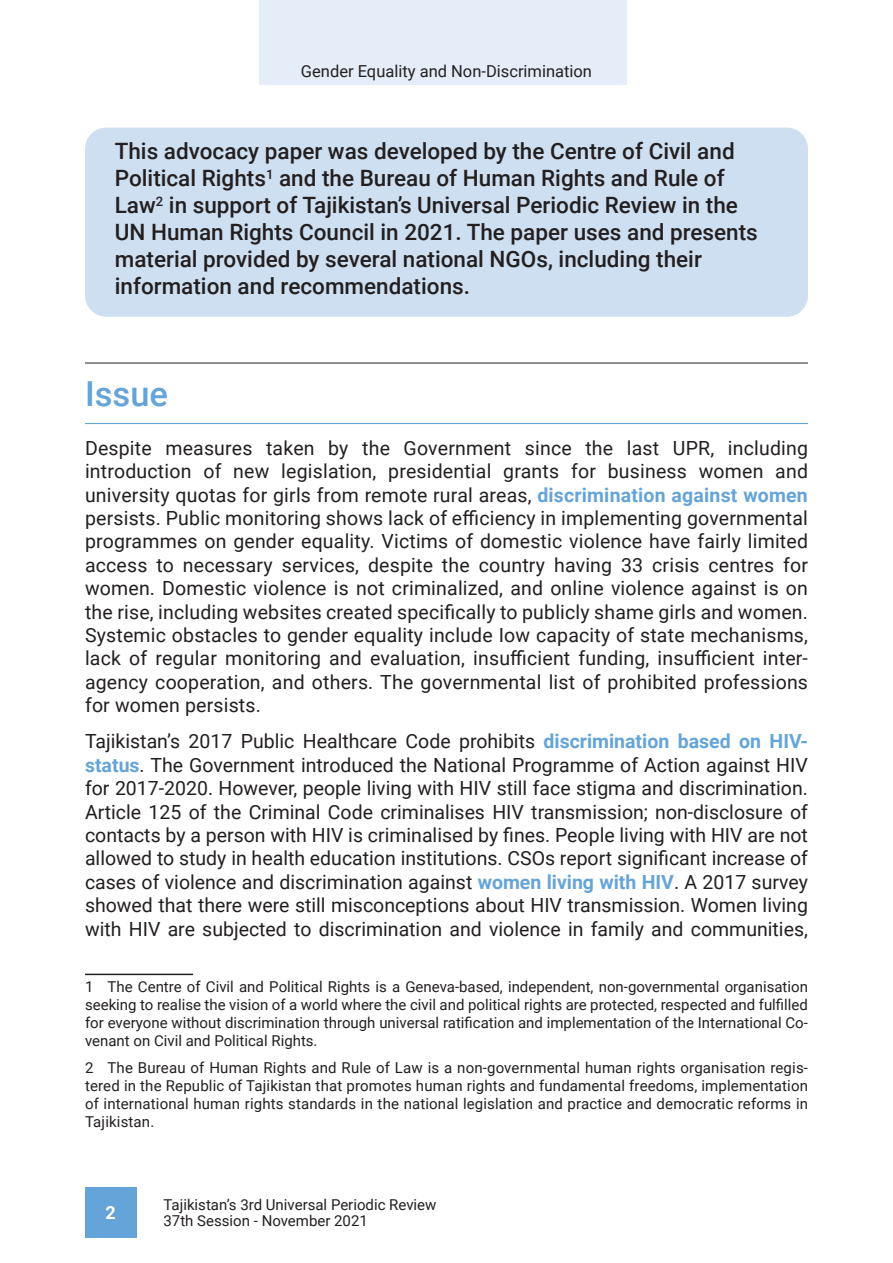
<style>
.page{position:relative;width:893px;height:1263px;background:#fff}
.page>*{position:absolute;margin:0;border:0;box-sizing:border-box;transform-origin:0 0}
.TITULO_1{font:500 34.5px "Roboto";color:#65a4d8}
.CUERPO_TEXTO_COMUN{font:500 22.5px/27px "Roboto";color:#231f20}
.CUERPO_TEXTO_COMUN-2{font:19.5px/23.4px "Roboto";color:#231f20;text-align:justify}
.t1{font:700 18px "Roboto";color:#fff}
.t2{font:16.5px "Roboto";color:#231f20}
.NOTA_AL_PIE{font:15px/18px "Roboto";color:#231f20;text-align:justify}
.s1{font-weight:700;color:#65a4d8}
</style>
<div class="page">
<div style="left:259px;top:0;width:368px;height:85px;background:#e5eef8"></div>
<div style="left:85px;top:1187px;width:51px;height:50px;background:#65a4d8"></div>
<div style="left:85px;top:128px;width:723px;height:189px;background:#cedff1;border-radius:21px"></div>
<hr style="left:85px;top:363px;width:723px;height:1px;background:#231f20">
<hr style="left:85px;top:423px;width:723px;height:1px;background:#65a4d8">
<hr style="left:85px;top:974px;width:108px;height:1px;background:#231f20">
<p class="t2" style="left:301px;top:59px;width:293px">Gender Equality and Non-Discrimination</p>
<p class="CUERPO_TEXTO_COMUN" style="left:115px;top:137px;width:645px">This advocacy paper was developed by the Centre of Civil and Political Rights<sup>1</sup> and the Bureau of Human Rights and Rule of Law<sup>2</sup> in support of Tajikistan’s Universal Periodic Review in the UN Human Rights Council in 2021. The paper uses and presents material provided by several national NGOs, including their information and recommendations.</p>
<p class="TITULO_1" style="left:85px;top:369px;width:85px">Issue</p>
<p class="CUERPO_TEXTO_COMUN-2" style="left:85px;top:435px;width:724px">Despite measures taken by the Government since the last UPR, including introduction of new legislation, presidential grants for business women and university quotas for girls from remote rural areas, <span class="s1">discrimination against women </span>persists. Public monitoring shows lack of efficiency in implementing governmental programmes on gender equality. Victims of domestic violence have fairly limited access to necessary services, despite the country having 33 crisis centres for women. Domestic violence is not criminalized, and online violence against is on the rise, including websites created specifically to publicly shame girls and women.<br>Systemic obstacles to gender equality include Iow capacity of state mechanisms, lack of regular monitoring and evaluation, insufficient funding, insufficient inter&shy;agency cooperation, and others. The governmental list of prohibited professions for women persists.</p>
<p class="CUERPO_TEXTO_COMUN-2" style="left:85px;top:729px;width:724px">Tajikistan’s 2017 Public Healthcare Code prohibits <span class="s1">discrimination based on HIV&shy;status</span>. The Government introduced the National Programme of Action against HIV for 2017-2020. However, people living with HIV still face stigma and discrimination.<br>Article 125 of the Criminal Code criminalises HIV transmission; non-disclosure of contacts by a person with HIV is criminalised by fines. People living with HIV are not allowed to study in health education institutions. CSOs report significant increase of cases of violence and discrimination against <span class="s1">women living with HIV</span>. A 2017 survey showed that there were still misconceptions about HIV transmission. Women living with HIV are subjected to discrimination and violence in family and communities,</p>
<p class="NOTA_AL_PIE" style="left:85px;top:977px;width:724px">1 The Centre of Civil and Political Rights is a Geneva-based, independent, non-governmental organisation seeking to realise the vision of a world where the civil and political rights are protected, respected and fulfilled for everyone without discrimination through universal ratification and implementation of the International Co&shy;venant on Civil and Political Rights.</p>
<p class="NOTA_AL_PIE" style="left:85px;top:1058px;width:724px">2 The Bureau of Human Rights and Rule of Law is a non-governmental human rights organisation regis&shy;tered in the Republic of Tajikistan that promotes human rights and fundamental freedoms, implementation of international human rights standards in the national legislation and practice and democratic reforms in Tajikistan.</p>
<p class="t1" style="left:105px;top:1200px;width:12px">2</p>
<p class="NOTA_AL_PIE" style="left:164px;top:1195px;width:274px;line-height:16.5px">Tajikistan’s 3rd Universal Periodic Review<br>37th Session - November 2021</p>
</div>
